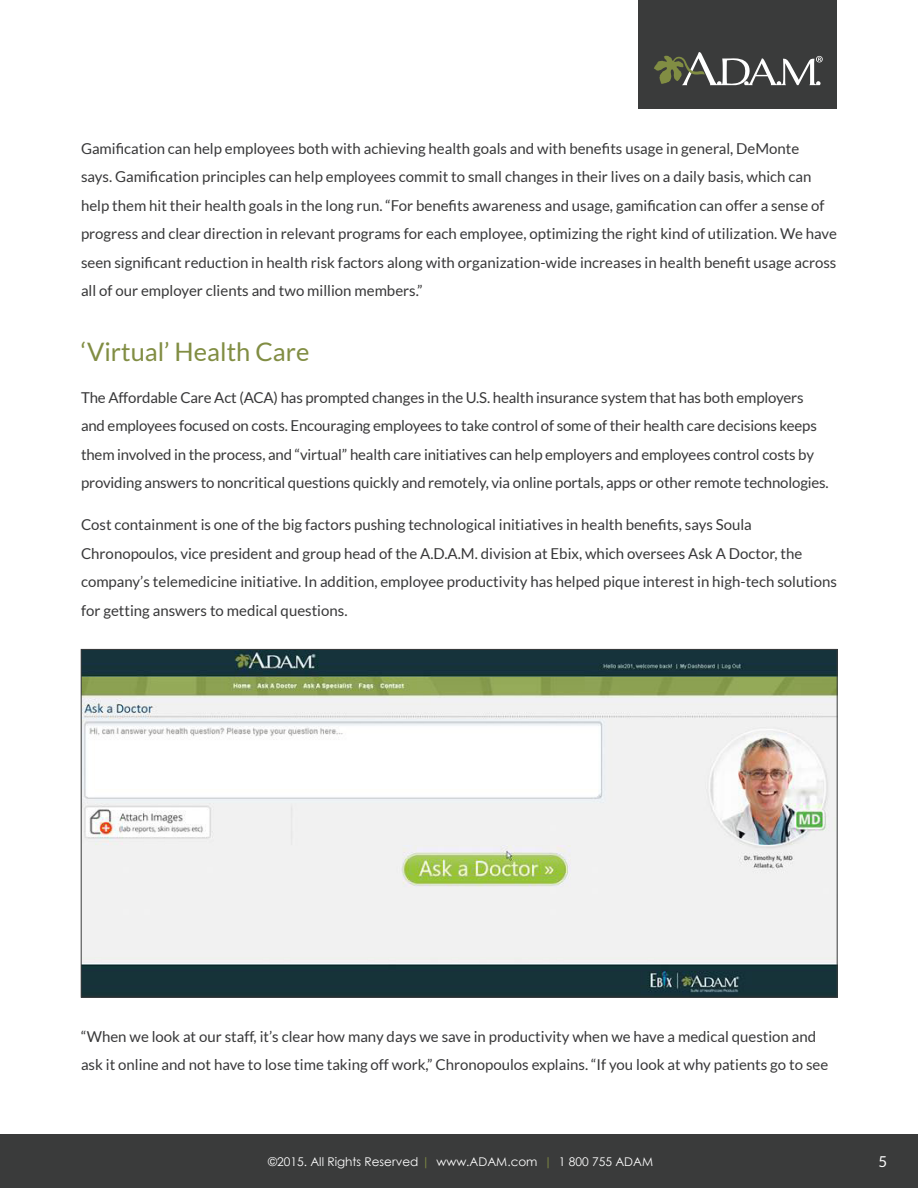
<style>
.page{position:relative;width:918px;height:1188px;background:#fff}
.page>*{position:absolute;margin:0;border:0;box-sizing:border-box;transform-origin:0 0}
.Heading_2{font:25.5px "Lato";color:#818d43}
.Body_Text{font:15px/28.5px "Lato";color:#383839}
.t1{font:15px "Lato";color:#fff}
.t2{font:12px "Century Gothic";color:#fff}
.s1{color:#818d43}
</style>
<div class="page">
<div style="left:0;top:1134px;width:918px;height:54px;background:#3a3b3b"></div>
<div style="left:639px;top:0;width:198px;height:109px;background:#3a3b3b"></div>
<svg style="left:654px;top:52px;width:169px;height:33px"></svg>
<img style="left:83px;top:651px;width:752px;height:344px">
<p class="Body_Text" style="left:81px;top:134px;width:758px">Gamification can help employees both with achieving health goals and with benefits usage in general, DeMonte<br>says. Gamification principles can help employees commit to small changes in their lives on a daily basis, which can help them hit their health goals in the long run. “For benefits awareness and usage, gamification can offer a sense of progress and clear direction in relevant programs for each employee, optimizing the right kind of utilization. We have seen significant reduction in health risk factors along with organization-wide increases in health benefit usage across all of our employer clients and two million members.”</p>
<p class="Heading_2" style="left:81px;top:337px;width:230px">‘Virtual’ Health Care</p>
<p class="Body_Text" style="left:81px;top:383px;width:749px">The Affordable Care Act (ACA) has prompted changes in the U.S. health insurance system that has both employers and employees focused on costs. Encouraging employees to take control of some of their health care decisions keeps them involved in the process, and “virtual” health care initiatives can help employers and employees control costs by providing answers to noncritical questions quickly and remotely, via online portals, apps or other remote technologies.</p>
<p class="Body_Text" style="left:81px;top:510px;width:757px">Cost containment is one of the big factors pushing technological initiatives in health benefits, says Soula Chronopoulos, vice president and group head of the A.D.A.M. division at Ebix, which oversees Ask A Doctor, the company’s telemedicine initiative. In addition, employee productivity has helped pique interest in high-tech solutions for getting answers to medical questions.</p>
<p class="Body_Text" style="left:81px;top:1022px;width:749px">“When we look at our staff, it’s clear how many days we save in productivity when we have a medical question and ask it online and not have to lose time taking off work,” Chronopoulos explains. “If you look at why patients go to see</p>
<p class="t2" style="left:268px;top:1153px;width:386px">©2015. All Rights Reserved <span class="s1">|</span> www.ADAM.com <span class="s1">|</span> 1 800 755 ADAM</p>
<p class="t1" style="left:879px;top:1153px;width:10px">5</p>
</div>
